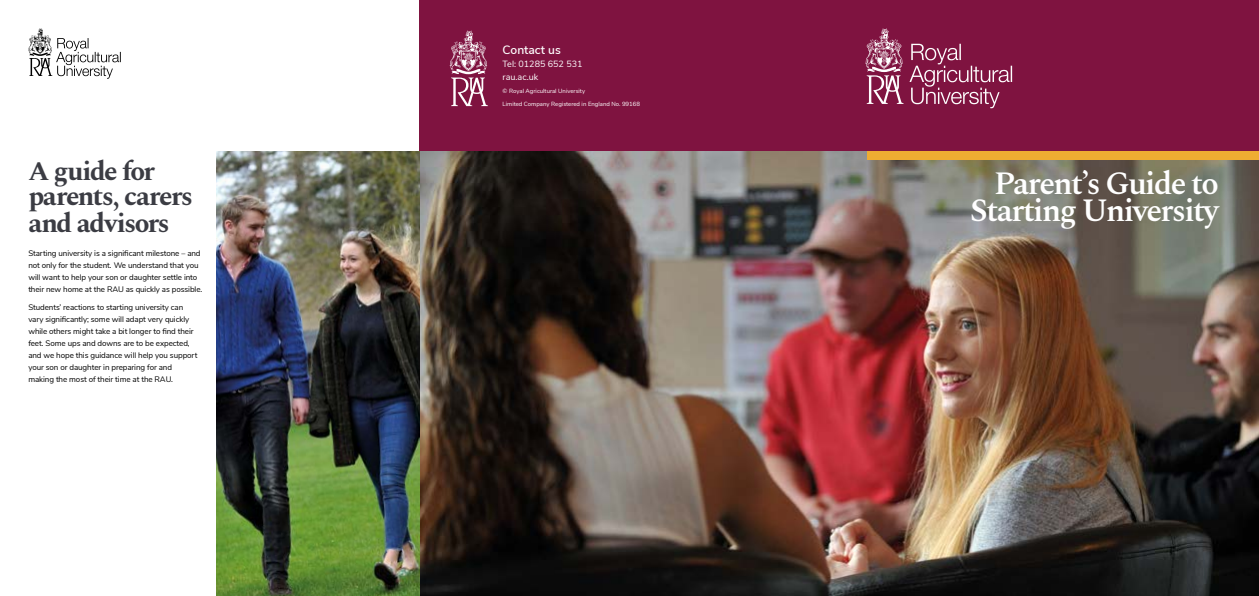
<style>
.page{position:relative;width:1259px;height:596px;background:#fff}
.page>*{position:absolute;margin:0;border:0;box-sizing:border-box;transform-origin:0 0}
.t1{font:600 32px/27.7px "Spectral";letter-spacing:-.05em;color:#fff;text-align:right}
.t2{font:700 27px/26px "Spectral";letter-spacing:-.05em;color:#3b3c43}
.t3{font:600 12px "Nunito Sans";color:#fff}
.t4{font:9px/13px "Nunito Sans";color:#fff}
.t5{font:8px/12px "Nunito Sans";letter-spacing:-.01em;color:#000}
.t6{font:6px/13px "Nunito Sans";color:#fff}
</style>
<div class="page">
<div style="left:420px;top:0;width:839px;height:595px;background:#7f1340"></div>
<svg style="left:450px;top:30px;width:38px;height:76px"></svg>
<img style="left:217px;top:151px;width:1042px;height:444px">
<div style="left:867px;top:151px;width:392px;height:9px;background:#efac32"></div>
<svg style="left:909px;top:44px;width:103px;height:64px"></svg>
<svg style="left:865px;top:28px;width:38px;height:76px"></svg>
<svg style="left:28px;top:28px;width:93px;height:51px"></svg>
<h2 class="t2" style="left:28px;top:156px;width:166px">A guide for parents, carers and advisors</h2>
<p class="t5" style="left:28px;top:247px;width:175px">Starting university is a significant milestone – and not only for the student. We understand that you will want to help your son or daughter settle into their new home at the RAU as quickly as possible.</p>
<p class="t5" style="left:28px;top:300px;width:171px">Students’ reactions to starting university can vary significantly; some will adapt very quickly while others might take a bit longer to find their feet. Some ups and downs are to be expected, and we hope this guidance will help you support your son or daughter in preparing for and making the most of their time at the RAU.</p>
<h3 class="t3" style="left:502px;top:41px;width:60px">Contact us</h3>
<p class="t4" style="left:502px;top:57px;width:81px">Tel: 01285 652 531 rau.ac.uk</p>
<p class="t6" style="left:502px;top:84px;width:139px">© Royal Agricultural University<br>Limited Company Registered in England No. 99168</p>
<h1 class="t1" style="left:970px;top:167px;width:250px">Parent’s Guide to<br>Starting University</h1>
</div>
